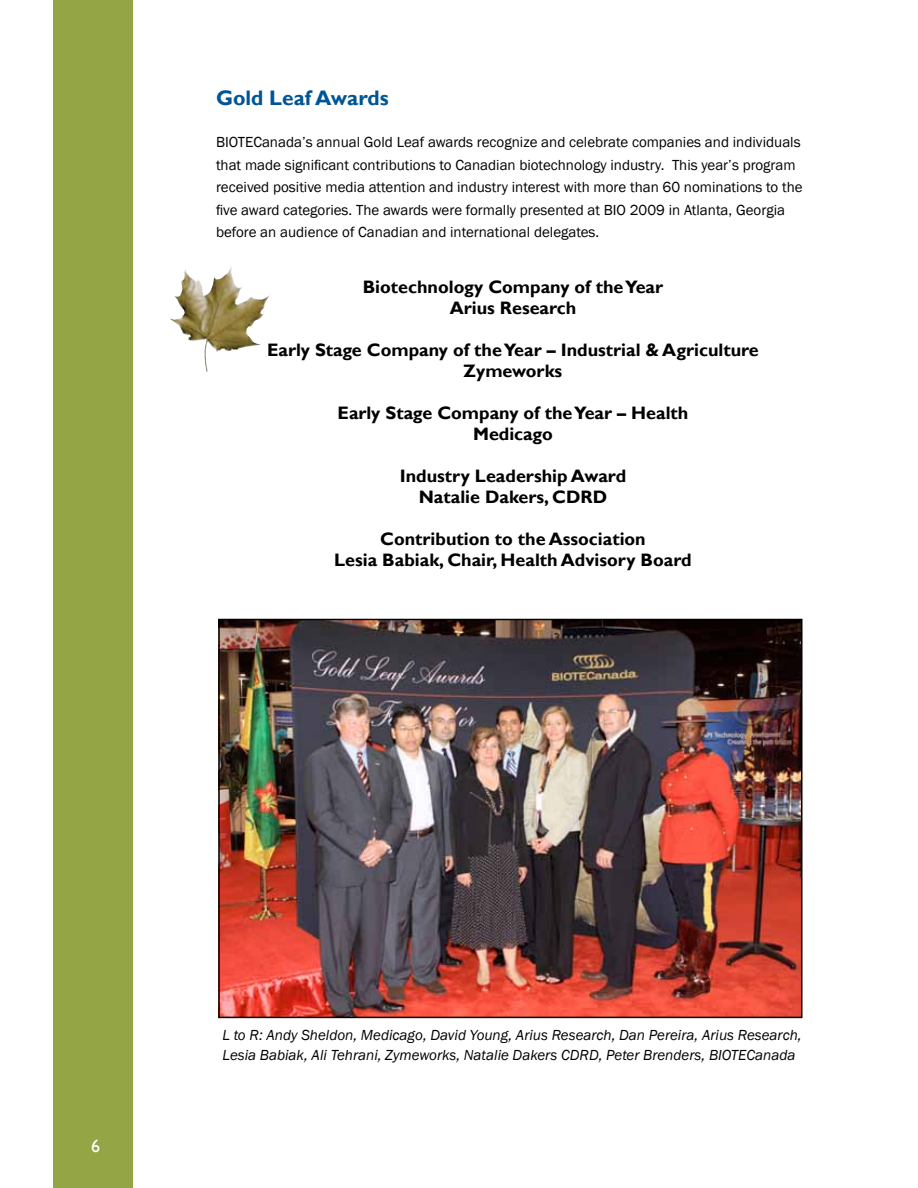
<style>
.page{position:relative;width:918px;height:1188px;background:#fff}
.page>*{position:absolute;margin:0;border:0;box-sizing:border-box;transform-origin:0 0}
.t1{font:700 21px "Gill Sans";color:#005596}
.t2{font:700 18px/21px "Gill Sans";color:#000;text-align:center}
.t3{font:18px "Gill Sans";color:#fff}
.t4{font:15px/22.5px "Franklin Gothic";color:#000}
.t5{font:italic 15px/19.5px "Franklin Gothic";color:#000}
</style>
<div class="page">
<div style="left:53px;top:0;width:80px;height:1188px;background:#94a545"></div>
<img style="left:170px;top:267px;width:61px;height:66px">
<img style="left:221px;top:622px;width:578px;height:393px">
<div style="left:218px;top:619px;width:584px;height:399px;border:2px solid #000"></div>
<h1 class="t1" style="left:216px;top:85px;width:174px">Gold Leaf Awards</h1>
<p class="t4" style="left:216px;top:131px;width:588px">BIOTECanada’s annual Gold Leaf awards recognize and celebrate companies and individuals that made significant contributions to Canadian biotechnology industry. This year’s program received positive media attention and industry interest with more than 60 nominations to the five award categories. The awards were formally presented at BIO 2009 in Atlanta, Georgia before an audience of Canadian and international delegates.</p>
<p class="t2" style="left:363px;top:277px;width:302px">Biotechnology Company of the Year<br>Arius Research</p>
<p class="t2" style="left:267px;top:340px;width:493px">Early Stage Company of the Year – Industrial &amp; Agriculture<br>Zymeworks</p>
<p class="t2" style="left:338px;top:403px;width:352px">Early Stage Company of the Year – Health<br>Medicago</p>
<p class="t2" style="left:400px;top:466px;width:228px">Industry Leadership Award<br>Natalie Dakers, CDRD</p>
<p class="t2" style="left:334px;top:529px;width:359px">Contribution to the Association<br>Lesia Babiak, Chair, Health Advisory Board</p>
<p class="t3" style="left:91px;top:1136px;width:11px">6</p>
<p class="t5" style="left:222px;top:1026px;width:581px">L to R: Andy Sheldon, Medicago, David Young, Arius Research, Dan Pereira, Arius Research,<br>Lesia Babiak, Ali Tehrani, Zymeworks, Natalie Dakers CDRD, Peter Brenders, BIOTECanada</p>
</div>
